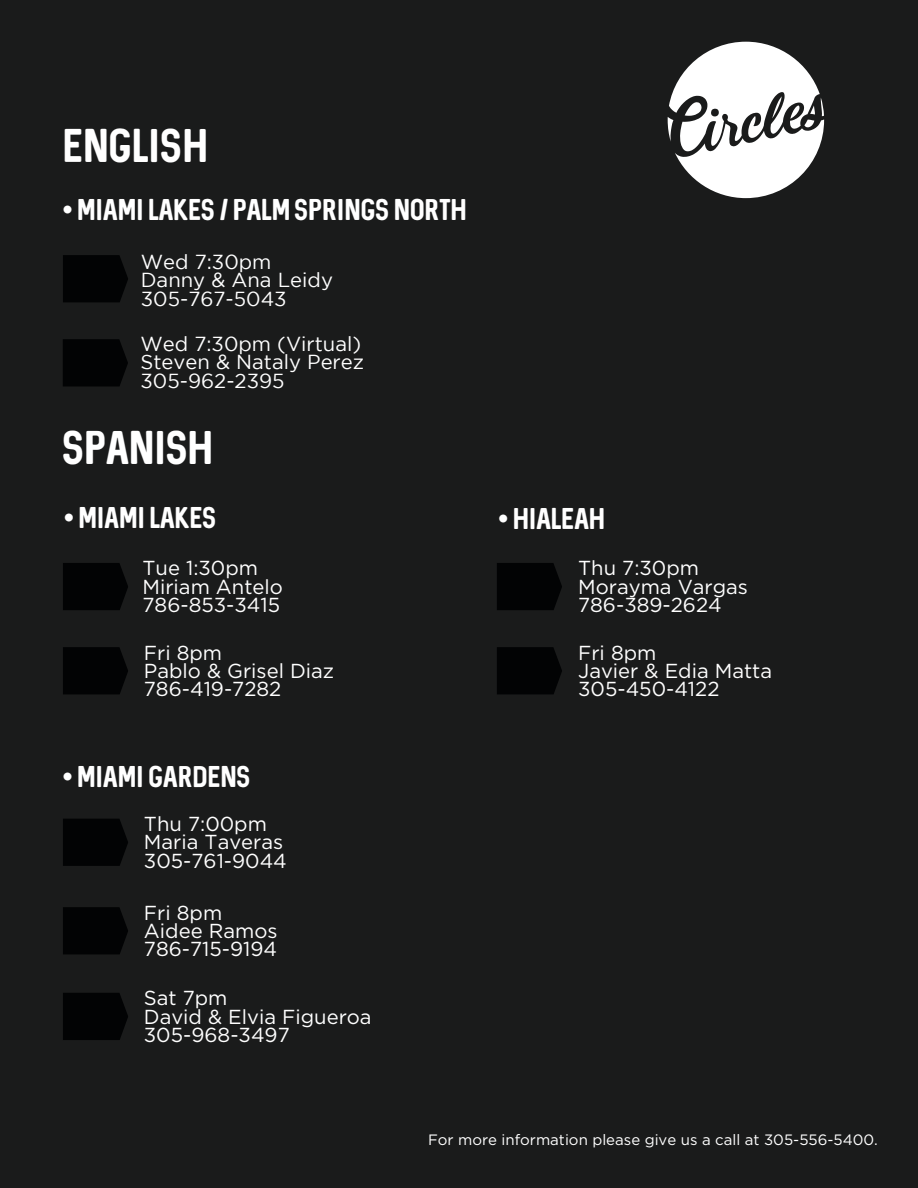
<style>
.page{position:relative;width:918px;height:1188px;background:#1a1b1b}
.page>*{position:absolute;margin:0;border:0;box-sizing:border-box;transform-origin:0 0}
.t1{font:37.8px "Sequel";color:#fff}
.t2{font:24px "Sequel";color:#fff}
.t3{font:20.25px/18.5px "Gotham";color:#fff}
.t4{font:15px "Gotham";color:#fff}
</style>
<div class="page">
<div style="left:63px;top:255px;width:65px;height:47px;background:#020304"></div>
<div style="left:63px;top:563px;width:65px;height:47px;background:#020304"></div>
<div style="left:63px;top:819px;width:65px;height:47px;background:#020304"></div>
<div style="left:497px;top:563px;width:65px;height:47px;background:#020304"></div>
<div style="left:63px;top:647px;width:65px;height:47px;background:#020304"></div>
<div style="left:63px;top:907px;width:65px;height:47px;background:#020304"></div>
<div style="left:497px;top:647px;width:65px;height:47px;background:#020304"></div>
<div style="left:63px;top:993px;width:65px;height:47px;background:#020304"></div>
<div style="left:63px;top:339px;width:65px;height:47px;background:#020304"></div>
<svg style="left:668px;top:42px;width:156px;height:156px"></svg>
<h1 class="t1" style="left:63px;top:129px;width:146px">ENGLISH</h1>
<p class="t2" style="left:63px;top:199px;width:405px">• MIAMI LAKES / PALM SPRINGS NORTH</p>
<p class="t3" style="left:141px;top:252px;width:194px">Wed 7:30pm<br>Danny &amp; Ana Leidy<br>305-767-5043</p>
<p class="t3" style="left:141px;top:334px;width:225px">Wed 7:30pm (Virtual)<br>Steven &amp; Nataly Perez<br>305-962-2395</p>
<h1 class="t1" style="left:63px;top:431px;width:152px">SPANISH</h1>
<p class="t2" style="left:64px;top:507px;width:154px">• MIAMI LAKES</p>
<p class="t3" style="left:143px;top:560px;width:142px">Tue 1:30pm<br>Miriam Antelo<br>786-853-3415</p>
<p class="t3" style="left:144px;top:645px;width:192px">Fri 8pm<br>Pablo &amp; Grisel Diaz<br>786-419-7282</p>
<p class="t2" style="left:63px;top:766px;width:190px">• MIAMI GARDENS</p>
<p class="t3" style="left:144px;top:816px;width:144px">Thu 7:00pm<br>Maria Taveras<br>305-761-9044</p>
<p class="t3" style="left:144px;top:905px;width:80px">Fri 8pm</p>
<p class="t3" style="left:144px;top:923px;width:135px">Aidee Ramos<br>786-715-9194</p>
<p class="t3" style="left:144px;top:990px;width:229px">Sat 7pm<br>David &amp; Elvia Figueroa<br>305-968-3497</p>
<p class="t2" style="left:498px;top:508px;width:108px">• HIALEAH</p>
<p class="t3" style="left:578px;top:560px;width:171px">Thu 7:30pm<br>Morayma Vargas<br>786-389-2624</p>
<p class="t3" style="left:578px;top:645px;width:195px">Fri 8pm<br>Javier &amp; Edia Matta<br>305-450-4122</p>
<p class="t4" style="left:428px;top:1134px;width:451px">For more information please give us a call at 305-556-5400.</p>
</div>
